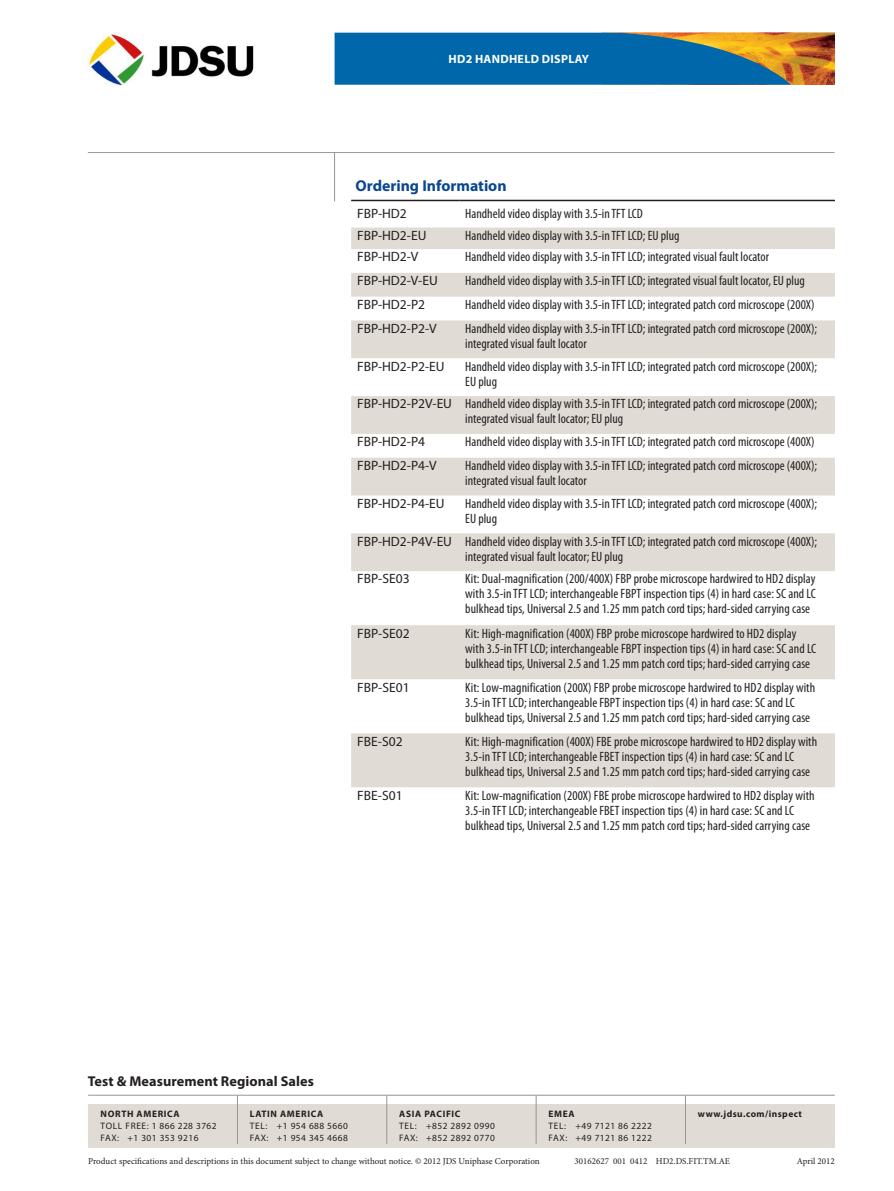
<style>
.page{position:relative;width:894px;height:1191px;background:#fff}
.page>*{position:absolute;margin:0;border:0;box-sizing:border-box;transform-origin:0 0}
.t1{font:700 15.75px "Myriad Pro";color:#094891}
.Bullet_Text_2{font:700 14.25px "Myriad Pro";letter-spacing:.005em;color:#231f20}
.t2{font:condensed 13.5px/15px "Myriad Pro";color:#231f20}
.t3{font:13.5px "Myriad Pro";color:#231f20}
.t4{font:700 12px "Myriad Pro";letter-spacing:.025em;color:#fff}
.t5{font:9.3px "Myriad Pro";letter-spacing:.05em;color:#231f20}
.t6{font:700 9.3px "Myriad Pro";letter-spacing:.07em;color:#231f20}
.t7{font:700 9.3px "Myriad Pro";letter-spacing:.05em;color:#231f20}
.t8{font:9px "Minion Pro";color:#231f20}
</style>
<div class="page">
<hr style="left:88px;top:152px;width:746px;height:1px;background:#939598">
<hr style="left:334px;top:153px;width:1px;height:48px;background:#939598">
<svg style="left:334px;top:32px;width:501px;height:53px;background:#2e6f90"></svg>
<img style="left:88px;top:32px;width:166px;height:54px">
<div style="left:88px;top:1103px;width:746px;height:44px;background:#e0dcd5"></div>
<hr style="left:88px;top:1094px;width:149px;height:1px;background:#939598">
<hr style="left:237px;top:1094px;width:149px;height:1px;background:#939598">
<hr style="left:237px;top:1095px;width:1px;height:48px;background:#939598">
<hr style="left:386px;top:1094px;width:150px;height:1px;background:#939598">
<hr style="left:386px;top:1095px;width:1px;height:48px;background:#939598">
<hr style="left:536px;top:1094px;width:149px;height:1px;background:#939598">
<hr style="left:535px;top:1095px;width:1px;height:48px;background:#939598">
<hr style="left:685px;top:1094px;width:149px;height:1px;background:#939598">
<hr style="left:685px;top:1095px;width:1px;height:48px;background:#939598">
<svg style="left:351px;top:227px;width:483px;height:560px;fill:#e0dcd5"></svg>
<hr style="left:351px;top:200px;width:108px;height:1px;background:#231f20">
<hr style="left:459px;top:200px;width:375px;height:1px;background:#231f20">
<p class="t4" style="left:448px;top:51px;width:142px">HD2 HANDHELD DISPLAY</p>
<p class="t1" style="left:355px;top:175px;width:153px">Ordering Information</p>
<p class="t3" style="left:357px;top:205px;width:51px">FBP-HD2</p>
<p class="t2" style="left:465px;top:206px;width:179px">Handheld video display with 3.5-in TFT LCD</p>
<p class="t3" style="left:357px;top:227px;width:71px">FBP-HD2-EU</p>
<p class="t2" style="left:465px;top:228px;width:216px">Handheld video display with 3.5-in TFT LCD; EU plug</p>
<p class="t3" style="left:357px;top:248px;width:63px">FBP-HD2-V</p>
<p class="t2" style="left:465px;top:249px;width:305px">Handheld video display with 3.5-in TFT LCD; integrated visual fault locator</p>
<p class="t3" style="left:357px;top:272px;width:82px">FBP-HD2-V-EU</p>
<p class="t2" style="left:465px;top:273px;width:341px">Handheld video display with 3.5-in TFT LCD; integrated visual fault locator, EU plug</p>
<p class="t3" style="left:357px;top:296px;width:69px">FBP-HD2-P2</p>
<p class="t2" style="left:465px;top:297px;width:351px">Handheld video display with 3.5-in TFT LCD; integrated patch cord microscope (200X)</p>
<p class="t3" style="left:357px;top:320px;width:81px">FBP-HD2-P2-V</p>
<p class="t2" style="left:465px;top:320px;width:353px">Handheld video display with 3.5-in TFT LCD; integrated patch cord microscope (200X); integrated visual fault locator</p>
<p class="t3" style="left:357px;top:357px;width:89px">FBP-HD2-P2-EU</p>
<p class="t2" style="left:465px;top:358px;width:353px">Handheld video display with 3.5-in TFT LCD; integrated patch cord microscope (200X);</p>
<p class="t2" style="left:465px;top:373px;width:33px">EU plug</p>
<p class="t3" style="left:357px;top:395px;width:96px">FBP-HD2-P2V-EU</p>
<p class="t2" style="left:465px;top:396px;width:353px">Handheld video display with 3.5-in TFT LCD; integrated patch cord microscope (200X); integrated visual fault locator; EU plug</p>
<p class="t3" style="left:357px;top:433px;width:69px">FBP-HD2-P4</p>
<p class="t2" style="left:465px;top:434px;width:351px">Handheld video display with 3.5-in TFT LCD; integrated patch cord microscope (400X)</p>
<p class="t3" style="left:357px;top:457px;width:81px">FBP-HD2-P4-V</p>
<p class="t2" style="left:465px;top:458px;width:353px">Handheld video display with 3.5-in TFT LCD; integrated patch cord microscope (400X); integrated visual fault locator</p>
<p class="t3" style="left:357px;top:495px;width:89px">FBP-HD2-P4-EU</p>
<p class="t2" style="left:465px;top:495px;width:353px">Handheld video display with 3.5-in TFT LCD; integrated patch cord microscope (400X);<br>EU plug</p>
<p class="t3" style="left:357px;top:532px;width:96px">FBP-HD2-P4V-EU</p>
<p class="t2" style="left:465px;top:533px;width:353px">Handheld video display with 3.5-in TFT LCD; integrated patch cord microscope (400X); integrated visual fault locator; EU plug</p>
<p class="t3" style="left:357px;top:570px;width:54px">FBP-SE03</p>
<p class="t2" style="left:465px;top:571px;width:352px;text-align:justify">Kit: Dual-magnification (200/400X) FBP probe microscope hardwired to HD2 display with 3.5-in TFT LCD; interchangeable FBPT inspection tips (4) in hard case: SC and LC bulkhead tips, Universal 2.5 and 1.25 mm patch cord tips; hard-sided carrying case</p>
<p class="t3" style="left:357px;top:624px;width:54px">FBP-SE02</p>
<p class="t2" style="left:465px;top:625px;width:352px">Kit: High-magnification (400X) FBP probe microscope hardwired to HD2 display with 3.5-in TFT LCD; interchangeable FBPT inspection tips (4) in hard case: SC and LC bulkhead tips, Universal 2.5 and 1.25 mm patch cord tips; hard-sided carrying case</p>
<p class="t3" style="left:357px;top:678px;width:54px">FBP-SE01</p>
<p class="t2" style="left:465px;top:679px;width:351px">Kit: Low-magnification (200X) FBP probe microscope hardwired to HD2 display with<br>3.5-in TFT LCD; interchangeable FBPT inspection tips (4) in hard case: SC and LC bulkhead tips, Universal 2.5 and 1.25 mm patch cord tips; hard-sided carrying case</p>
<p class="t3" style="left:357px;top:732px;width:47px">FBE-S02</p>
<p class="t2" style="left:465px;top:733px;width:353px">Kit: High-magnification (400X) FBE probe microscope hardwired to HD2 display with<br>3.5-in TFT LCD; interchangeable FBET inspection tips (4) in hard case: SC and LC bulkhead tips, Universal 2.5 and 1.25 mm patch cord tips; hard-sided carrying case</p>
<p class="t3" style="left:357px;top:786px;width:47px">FBE-S01</p>
<p class="t2" style="left:465px;top:787px;width:351px">Kit: Low-magnification (200X) FBE probe microscope hardwired to HD2 display with<br>3.5-in TFT LCD; interchangeable FBET inspection tips (4) in hard case: SC and LC bulkhead tips, Universal 2.5 and 1.25 mm patch cord tips; hard-sided carrying case</p>
<p class="Bullet_Text_2" style="left:88px;top:1071px;width:227px">Test &amp; Measurement Regional Sales</p>
<p class="t6" style="left:101px;top:1107px;width:81px">NORTH AMERICA</p>
<p class="t5" style="left:101px;top:1120px;width:117px">TOLL FREE: 1 866 228 3762</p>
<p class="t5" style="left:101px;top:1132px;width:99px">FAX: +1 301 353 9216</p>
<p class="t6" style="left:250px;top:1107px;width:75px">LATIN AMERICA</p>
<p class="t5" style="left:250px;top:1120px;width:99px">TEL: +1 954 688 5660</p>
<p class="t5" style="left:250px;top:1132px;width:99px">FAX: +1 954 345 4668</p>
<p class="t6" style="left:399px;top:1107px;width:63px">ASIA PACIFIC</p>
<p class="t5" style="left:399px;top:1120px;width:97px">TEL: +852 2892 0990</p>
<p class="t5" style="left:399px;top:1132px;width:97px">FAX: +852 2892 0770</p>
<p class="t6" style="left:548px;top:1107px;width:28px">EMEA</p>
<p class="t5" style="left:548px;top:1120px;width:105px">TEL: +49 7121 86 2222</p>
<p class="t5" style="left:548px;top:1132px;width:105px">FAX: +49 7121 86 1222</p>
<p class="t7" style="left:697px;top:1107px;width:106px">www.jdsu.com/inspect</p>
<p class="t8" style="left:88px;top:1154px;width:453px">Product specifications and descriptions in this document subject to change without notice. © 2012 JDS Uniphase Corporation</p>
<p class="t8" style="left:574px;top:1154px;width:157px">30162627 001 0412 HD2.DS.FIT.TM.AE</p>
<p class="t8" style="left:796px;top:1154px;width:39px">April 2012</p>
</div>
